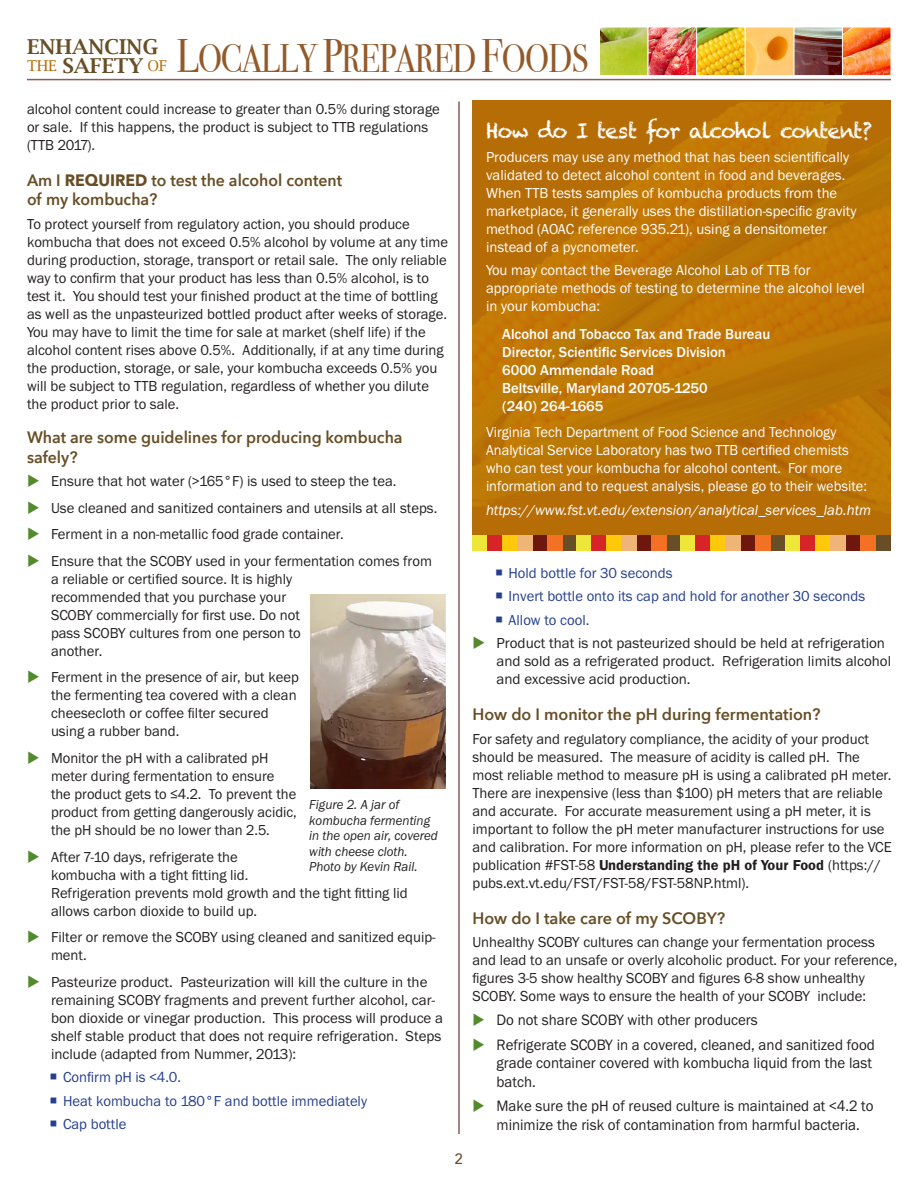
<style>
.page{position:relative;width:918px;height:1188px;background:#fff}
.page>*{position:absolute;margin:0;border:0;box-sizing:border-box;transform-origin:0 0}
.t1{font:39.75px "Bodoni Svty Two ITCTT";letter-spacing:-.02em;color:#935928;scale:.84 1}
.Subheader_1{font:21px "Chalkduster";letter-spacing:-.04em;color:#fff}
.t2{font:600 20.55px/18.8px "Lucida Bright";color:#674e26}
.Subheader_1-2{font:600 16.5px/19.8px "Avenir Next";color:#674e26;scale:.96 1}
.Subheader_1-3{font:600 16.5px "Avenir Next";color:#674e26}
.t3{font:15.6px/18.8px "Franklin Gothic";color:#231f20;scale:.96 1}
.Text{font:15px/18px "Franklin Gothic";color:#231f20}
.Text-2{font:15px/18px "Franklin Gothic";color:#fff}
.Text-3{font:15px/18px "Franklin Gothic";color:#fff;scale:.96 1}
.t4{font:15px "Franklin Gothic";color:#253f8e}
.Text-4{font:15px/18px "Franklin Gothic Mdm";color:#fff}
.Text-5{font:15px "Franklin Gothic Itl";color:#fff}
.t5{font:500 15px "Avenir Next";color:#674e26}
.t6{font:13.5px/15.6px "Franklin Gothic Itl";color:#231f20;scale:.96 1}
.s1{font-weight:400;font-size:15px;color:#b76d06}
.s2{font-size:46.95px}
.s3{font-weight:700}
.s4{font-family:"Franklin Gothic Dem Bld"}
</style>
<div class="page">
<hr style="left:458px;top:102px;width:2px;height:1032px;background:#8d5b5a">
<img style="left:601px;top:29px;width:288px;height:45px">
<div style="left:599px;top:27px;width:49px;height:49px;border:1px solid #fff"></div>
<div style="left:648px;top:27px;width:49px;height:49px;border:1px solid #fff"></div>
<div style="left:696px;top:27px;width:49px;height:49px;border:1px solid #fff"></div>
<div style="left:842px;top:27px;width:49px;height:49px;border:1px solid #fff"></div>
<div style="left:794px;top:27px;width:49px;height:49px;border:1px solid #fff"></div>
<div style="left:745px;top:27px;width:49px;height:49px;border:1px solid #fff"></div>
<hr style="left:27px;top:79px;width:864px;height:1px;background:#8d5b5a">
<img style="left:310px;top:594px;width:135px;height:194px">
<div style="left:472px;top:535px;width:16px;height:15px;background:#efe63a"></div>
<div style="left:487px;top:535px;width:16px;height:15px;background:#d62428"></div>
<div style="left:502px;top:535px;width:16px;height:15px;background:#fec80b"></div>
<div style="left:532px;top:535px;width:16px;height:15px;background:#6d170f"></div>
<div style="left:562px;top:535px;width:15px;height:15px;background:#674e26"></div>
<div style="left:547px;top:535px;width:15px;height:15px;background:#f37124"></div>
<div style="left:517px;top:535px;width:16px;height:15px;background:#efb577"></div>
<div style="left:577px;top:535px;width:15px;height:15px;background:#efe63a"></div>
<div style="left:592px;top:535px;width:15px;height:15px;background:#d62428"></div>
<div style="left:607px;top:535px;width:15px;height:15px;background:#fec80b"></div>
<div style="left:637px;top:535px;width:15px;height:15px;background:#6d170f"></div>
<div style="left:667px;top:535px;width:15px;height:15px;background:#674e26"></div>
<div style="left:652px;top:535px;width:15px;height:15px;background:#f37124"></div>
<div style="left:622px;top:535px;width:15px;height:15px;background:#efb577"></div>
<div style="left:681px;top:535px;width:15px;height:15px;background:#efe63a"></div>
<div style="left:696px;top:535px;width:15px;height:15px;background:#d62428"></div>
<div style="left:711px;top:535px;width:15px;height:15px;background:#fec80b"></div>
<div style="left:741px;top:535px;width:15px;height:15px;background:#6d170f"></div>
<div style="left:771px;top:535px;width:15px;height:15px;background:#674e26"></div>
<div style="left:756px;top:535px;width:15px;height:15px;background:#f37124"></div>
<div style="left:726px;top:535px;width:15px;height:15px;background:#efb577"></div>
<div style="left:785px;top:535px;width:15px;height:15px;background:#efe63a"></div>
<div style="left:800px;top:535px;width:15px;height:15px;background:#d62428"></div>
<div style="left:815px;top:535px;width:15px;height:15px;background:#fec80b"></div>
<div style="left:845px;top:535px;width:15px;height:15px;background:#6d170f"></div>
<div style="left:875px;top:535px;width:15px;height:15px;background:#674e26"></div>
<div style="left:860px;top:535px;width:15px;height:15px;background:#f37124"></div>
<div style="left:830px;top:535px;width:15px;height:15px;background:#efb577"></div>
<img style="left:472px;top:103px;width:419px;height:437px">
<p class="t2" style="left:27px;top:37px;width:142px">ENHANCING<br><span class="s1">THE</span> SAFETY <span class="s1">OF</span></p>
<p class="t1" style="left:177px;top:26px;width:492px"><span class="s2">L</span>OCALLY <span class="s2">P</span>REPARED <span class="s2">F</span>OODS</p>
<p class="Text" style="left:27px;top:101px;width:414px">alcohol content could increase to greater than 0.5% during storage or sale. If this happens, the product is subject to TTB regulations (TTB 2017).</p>
<p class="Subheader_1-2" style="left:27px;top:170px;width:330px">Am I <span class="s3">REQUIRED</span> to test the alcohol content of my kombucha?</p>
<p class="Text" style="left:27px;top:216px;width:423px">To protect yourself from regulatory action, you should produce kombucha that does not exceed 0.5% alcohol by volume at any time during production, storage, transport or retail sale. The only reliable way to confirm that your product has less than 0.5% alcohol, is to test it. You should test your finished product at the time of bottling as well as the unpasteurized bottled product after weeks of storage.<br>You may have to limit the time for sale at market (shelf life) if the alcohol content rises above 0.5%. Additionally, if at any time during the production, storage, or sale, your kombucha exceeds 0.5% you will be subject to TTB regulation, regardless of whether you dilute the product prior to sale.</p>
<p class="Subheader_1-2" style="left:27px;top:427px;width:393px">What are some guidelines for producing kombucha safely?</p>
<p class="Text" style="left:51px;top:473px;width:347px">Ensure that hot water (&gt;165°F) is used to steep the tea.</p>
<p class="Text" style="left:51px;top:500px;width:388px">Use cleaned and sanitized containers and utensils at all steps.</p>
<p class="Text" style="left:51px;top:526px;width:294px">Ferment in a non-metallic food grade container.</p>
<p class="Text" style="left:51px;top:553px;width:383px">Ensure that the SCOBY used in your fermentation comes from a reliable or certified source. It is highly<br>recommended that you purchase your<br>SCOBY commercially for first use. Do not<br>pass SCOBY cultures from one person to<br>another.</p>
<p class="Text" style="left:51px;top:670px;width:249px">Ferment in the presence of air, but keep the fermenting tea covered with a clean cheesecloth or coffee filter secured using a rubber band.</p>
<p class="Text" style="left:51px;top:750px;width:247px">Monitor the pH with a calibrated pH meter during fermentation to ensure the product gets to ≤4.2. To prevent the product from getting dangerously acidic, the pH should be no lower than 2.5.</p>
<p class="Text" style="left:51px;top:849px;width:358px">After 7-10 days, refrigerate the<br>kombucha with a tight fitting lid.<br>Refrigeration prevents mold growth and the tight fitting lid allows carbon dioxide to build up.</p>
<p class="Text" style="left:51px;top:930px;width:386px">Filter or remove the SCOBY using cleaned and sanitized equip&shy;ment.</p>
<p class="Text" style="left:51px;top:974px;width:394px">Pasteurize product. Pasteurization will kill the culture in the remaining SCOBY fragments and prevent further alcohol, car&shy;bon dioxide or vinegar production. This process will produce a shelf stable product that does not require refrigeration. Steps include (adapted from Nummer, 2013):</p>
<p class="t4" style="left:63px;top:1067px;width:120px">Confirm pH is &lt;4.0.</p>
<p class="t4" style="left:63px;top:1091px;width:306px">Heat kombucha to 180°F and bottle immediately</p>
<p class="t4" style="left:63px;top:1114px;width:65px">Cap bottle</p>
<p class="Subheader_1" style="left:486px;top:119px;width:388px">How do I test for alcohol content?</p>
<p class="Text-2" style="left:486px;top:149px;width:372px">Producers may use any method that has been scientifically validated to detect alcohol content in food and beverages.<br>When TTB tests samples of kombucha products from the marketplace, it generally uses the distillation-specific gravity method (AOAC reference 935.21), using a densitometer instead of a pycnometer.</p>
<p class="Text-2" style="left:486px;top:262px;width:380px">You may contact the Beverage Alcohol Lab of TTB for appropriate methods of testing to determine the alcohol level in your kombucha:</p>
<p class="Text-4" style="left:502px;top:326px;width:270px">Alcohol and Tobacco Tax and Trade Bureau<br>Director, Scientific Services Division<br>6000 Ammendale Road<br>Beltsville, Maryland 20705-1250<br>(240) 264-1665</p>
<p class="Text-3" style="left:486px;top:425px;width:398px">Virginia Tech Department of Food Science and Technology Analytical Service Laboratory has two TTB certified chemists who can test your kombucha for alcohol content. For more information and to request analysis, please go to their website:</p>
<p class="Text-5" style="left:486px;top:500px;width:387px">https://www.fst.vt.edu/extension/analytical_services_lab.htm</p>
<p class="t4" style="left:508px;top:563px;width:166px">Hold bottle for 30 seconds</p>
<p class="t4" style="left:508px;top:586px;width:358px">Invert bottle onto its cap and hold for another 30 seconds</p>
<p class="t4" style="left:508px;top:610px;width:82px">Allow to cool.</p>
<p class="Text" style="left:496px;top:636px;width:396px">Product that is not pasteurized should be held at refrigeration and sold as a refrigerated product. Refrigeration limits alcohol and excessive acid production.</p>
<p class="Subheader_1-3" style="left:472px;top:700px;width:350px">How do I monitor the pH during fermentation?</p>
<p class="Text" style="left:472px;top:731px;width:421px">For safety and regulatory compliance, the acidity of your product should be measured. The measure of acidity is called pH. The most reliable method to measure pH is using a calibrated pH meter.<br>There are inexpensive (less than $100) pH meters that are reliable and accurate. For accurate measurement using a pH meter, it is important to follow the pH meter manufacturer instructions for use and calibration. For more information on pH, please refer to the VCE publication #FST-58 <span class="s4">Understanding the pH of Your Food</span> (https:// pubs.ext.vt.edu/FST/FST-58/FST-58NP.html).</p>
<p class="Subheader_1-3" style="left:472px;top:904px;width:254px">How do I take care of my SCOBY?</p>
<p class="Text" style="left:472px;top:934px;width:426px">Unhealthy SCOBY cultures can change your fermentation process and lead to an unsafe or overly alcoholic product. For your reference, figures 3-5 show healthy SCOBY and figures 6-8 show unhealthy SCOBY. Some ways to ensure the health of your SCOBY include:</p>
<p class="t3" style="left:496px;top:1012px;width:274px">Do not share SCOBY with other producers</p>
<p class="t3" style="left:496px;top:1036px;width:396px">Refrigerate SCOBY in a covered, cleaned, and sanitized food grade container covered with kombucha liquid from the last batch.</p>
<p class="t3" style="left:496px;top:1098px;width:394px">Make sure the pH of reused culture is maintained at &lt;4.2 to minimize the risk of contamination from harmful bacteria.</p>
<p class="t6" style="left:309px;top:798px;width:135px">Figure 2. A jar of kombucha fermenting in the open air, covered with cheese cloth.<br>Photo by Kevin Rail.</p>
<p class="t5" style="left:455px;top:1146px;width:10px">2</p>
</div>
